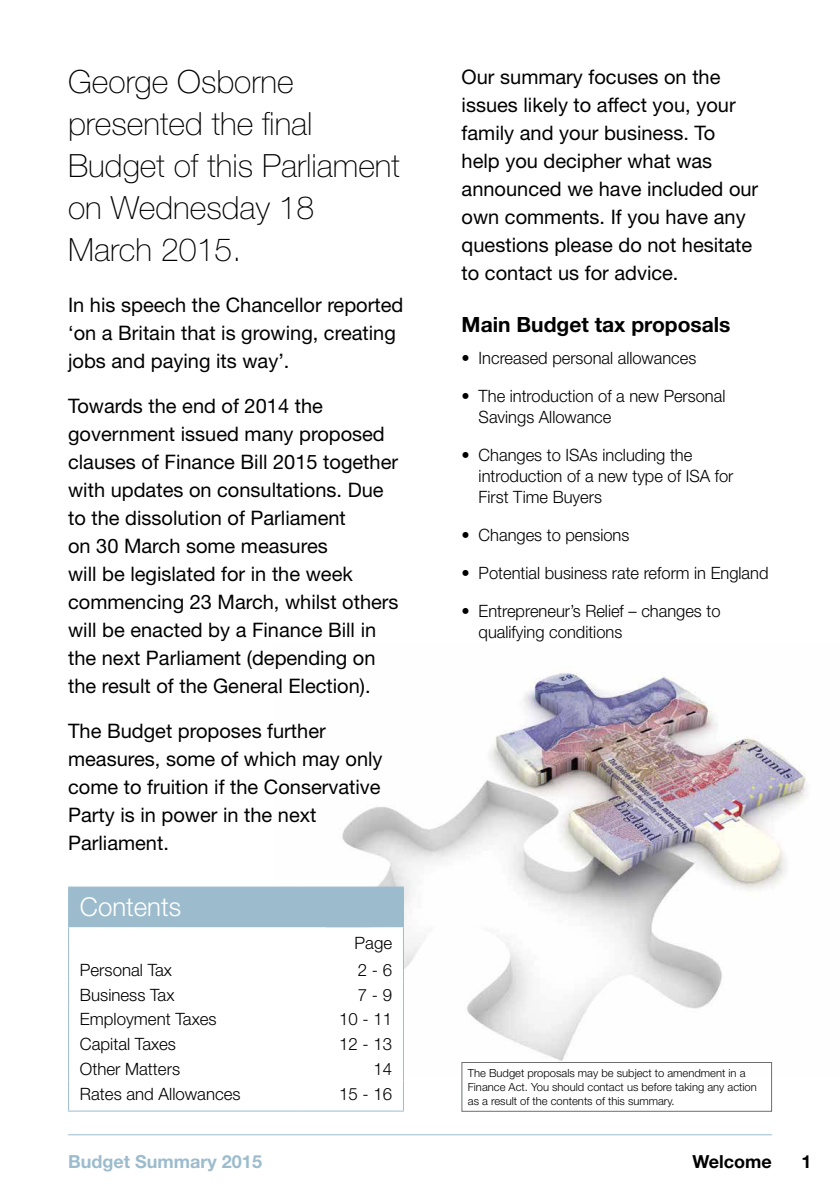
<style>
.page{position:relative;width:840px;height:1191px;background:#fff}
.page>*{position:absolute;margin:0;border:0;box-sizing:border-box;transform-origin:0 0}
.t1{font:100 32px/42px "Helvetica Neue";color:#000}
.t2{font:300 26px "Helvetica Neue";color:#fff}
.t3{font:700 21px "Helvetica Neue";color:#000}
.t4{font:20px/28px "Helvetica Neue";color:#000}
.t5{font:700 18px "Helvetica Neue";color:#9cbccd}
.t6{font:700 18px "Helvetica Neue";color:#000}
.t7{font:300 17px/21px "Helvetica Neue";color:#000}
.t8{font:300 11.2px/14px "Helvetica Neue";color:#000}
.s1{font-weight:400}
</style>
<div class="page">
<img style="left:342px;top:672px;width:466px;height:403px">
<hr style="left:68px;top:1134px;width:703px;height:1px;background:#9cbccd">
<div style="left:461px;top:1062px;width:310px;height:49px;border:1px solid #6d6e71"></div>
<div style="left:69px;top:887px;width:334px;height:40px;background:#9cbccd"></div>
<svg style="left:69px;top:927px;width:334px;height:183px"></svg>
<hr style="left:68px;top:886px;width:233px;height:1px;background:#9cbccd">
<hr style="left:68px;top:887px;width:1px;height:40px;background:#9cbccd">
<hr style="left:301px;top:886px;width:103px;height:1px;background:#9cbccd">
<hr style="left:403px;top:887px;width:1px;height:40px;background:#9cbccd">
<hr style="left:68px;top:927px;width:1px;height:30px;background:#9cbccd">
<hr style="left:403px;top:927px;width:1px;height:30px;background:#9cbccd">
<svg style="left:68px;top:957px;width:1px;height:123px"></svg>
<svg style="left:403px;top:957px;width:1px;height:123px"></svg>
<hr style="left:68px;top:1080px;width:1px;height:30px;background:#9cbccd">
<hr style="left:403px;top:1080px;width:1px;height:30px;background:#9cbccd">
<hr style="left:68px;top:1110px;width:233px;height:1px;background:#9cbccd">
<hr style="left:301px;top:1110px;width:103px;height:1px;background:#9cbccd">
<h1 class="t1" style="left:68px;top:61px;width:333px">George Osborne presented the final<br>Budget of this Parliament on Wednesday 18<br>March 2015.</h1>
<p class="t4" style="left:68px;top:291px;width:336px">In his speech the Chancellor reported ‘on a Britain that is growing, creating jobs and paying its way’.</p>
<p class="t4" style="left:68px;top:392px;width:332px">Towards the end of 2014 the government issued many proposed clauses of Finance Bill 2015 together with updates on consultations. Due to the dissolution of Parliament<br>on 30 March some measures<br>will be legislated for in the week commencing 23 March, whilst others will be enacted by a Finance Bill in the next Parliament (depending on the result of the General Election).</p>
<p class="t4" style="left:68px;top:717px;width:316px">The Budget proposes further measures, some of which may only come to fruition if the Conservative<br>Party is in power in the next<br>Parliament.</p>
<h2 class="t2" style="left:80px;top:891px;width:103px">Contents</h2>
<p class="t7" style="left:354px;top:932px;width:39px">Page</p>
<p class="t7" style="left:80px;top:959px;width:93px">Personal Tax</p>
<p class="t7" style="left:357px;top:959px;width:36px">2 - 6</p>
<p class="t7" style="left:80px;top:983px;width:96px">Business Tax</p>
<p class="t7" style="left:357px;top:983px;width:36px">7 - 9</p>
<p class="t7" style="left:80px;top:1008px;width:138px">Employment Taxes</p>
<p class="t7" style="left:339px;top:1008px;width:55px">10 - 11</p>
<p class="t7" style="left:80px;top:1033px;width:98px">Capital Taxes</p>
<p class="t7" style="left:339px;top:1033px;width:55px">12 - 13</p>
<p class="t7" style="left:80px;top:1058px;width:102px">Other Matters</p>
<p class="t7" style="left:373px;top:1058px;width:20px">14</p>
<p class="t7" style="left:80px;top:1082px;width:162px">Rates and Allowances</p>
<p class="t7" style="left:339px;top:1082px;width:55px">15 - 16</p>
<p class="t4" style="left:461px;top:62px;width:298px">Our summary focuses on the issues likely to affect you, your family and your business. To help you decipher what was announced we have included our own comments. If you have any questions please do not hesitate to contact us for advice.</p>
<p class="t3" style="left:461px;top:311px;width:270px">Main Budget tax proposals</p>
<p class="t7" style="left:461px;top:347px;width:236px"><span class="s1">•</span> Increased personal allowances</p>
<p class="t7" style="left:478px;top:385px;width:248px;text-indent:-17px"><span class="s1">•</span> The introduction of a new Personal<br>Savings Allowance</p>
<p class="t7" style="left:478px;top:444px;width:256px;text-indent:-17px"><span class="s1">•</span> Changes to ISAs including the introduction of a new type of ISA for<br>First Time Buyers</p>
<p class="t7" style="left:461px;top:524px;width:169px"><span class="s1">•</span> Changes to pensions</p>
<p class="t7" style="left:461px;top:562px;width:308px"><span class="s1">•</span> Potential business rate reform in England</p>
<p class="t7" style="left:478px;top:600px;width:243px;text-indent:-17px"><span class="s1">•</span> Entrepreneur’s Relief – changes to qualifying conditions</p>
<p class="t8" style="left:467px;top:1066px;width:290px">The Budget proposals may be subject to amendment in a<br>Finance Act. You should contact us before taking any action as a result of the contents of this summary.</p>
<p class="t5" style="left:68px;top:1150px;width:195px">Budget Summary 2015</p>
<p class="t6" style="left:692px;top:1150px;width:81px">Welcome</p>
<p class="t6" style="left:801px;top:1150px;width:12px">1</p>
</div>
